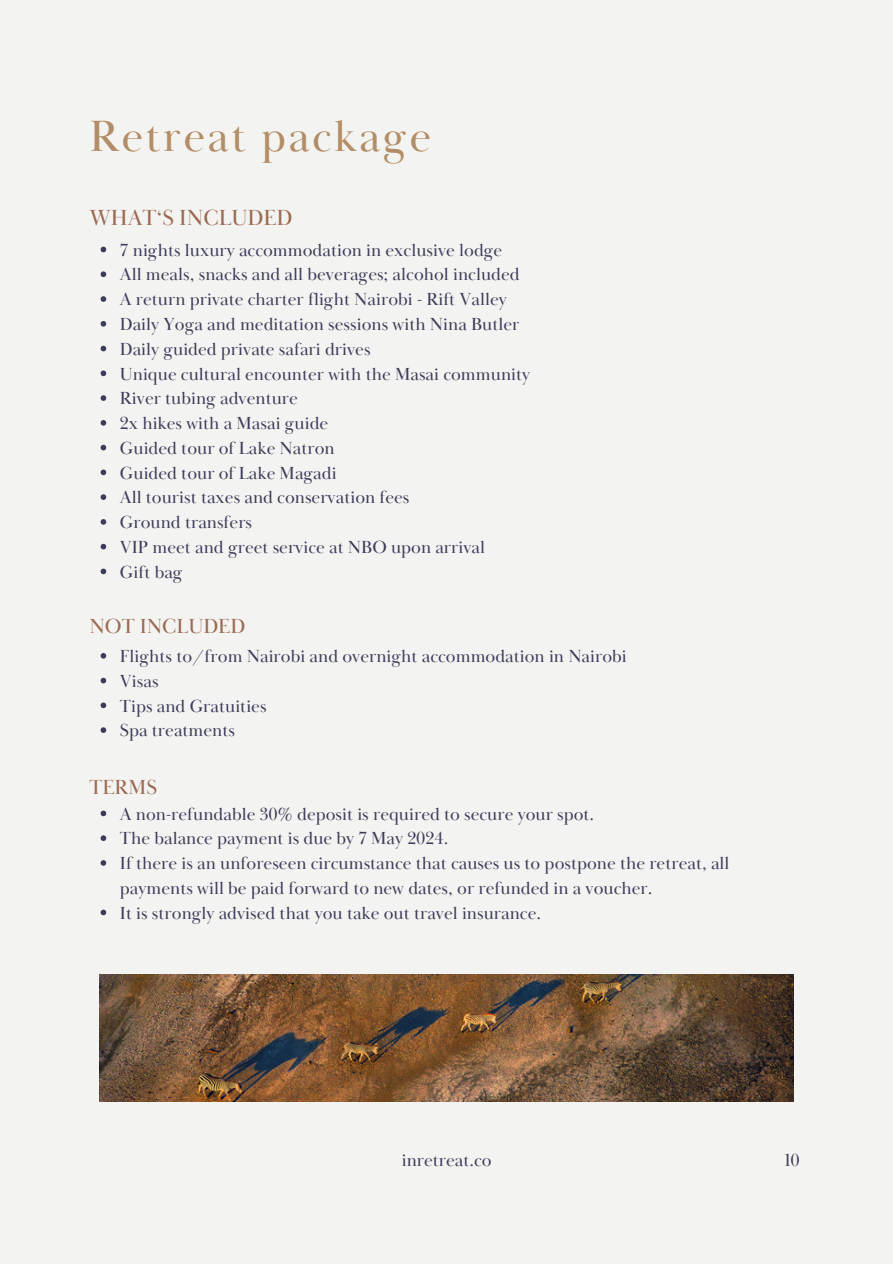
<style>
.page{position:relative;width:893px;height:1264px;background:#fff}
.page>*{position:absolute;margin:0;border:0;box-sizing:border-box;transform-origin:0 0}
.t1{font:45px "Baskerville Display PT";letter-spacing:.05em;color:#b38d65}
.t2{font:22.5px "Baskerville Display PT";color:#9c6950}
.t3{font:21px "Baskerville Display PT";color:#9c6950}
.t4{font:18px/24.8px "Baskerville Display PT";color:#3b3c59}
</style>
<div class="page">
<div style="left:0;top:0;width:892px;height:1263px;background:#f3f3f1"></div>
<svg style="left:101px;top:247px;width:5px;height:5px"></svg>
<svg style="left:101px;top:271px;width:5px;height:6px"></svg>
<svg style="left:101px;top:296px;width:5px;height:6px"></svg>
<svg style="left:101px;top:321px;width:5px;height:5px"></svg>
<svg style="left:101px;top:346px;width:5px;height:5px"></svg>
<svg style="left:101px;top:370px;width:5px;height:6px"></svg>
<svg style="left:101px;top:395px;width:5px;height:6px"></svg>
<svg style="left:101px;top:420px;width:5px;height:5px"></svg>
<svg style="left:101px;top:445px;width:5px;height:5px"></svg>
<svg style="left:101px;top:469px;width:5px;height:6px"></svg>
<svg style="left:101px;top:494px;width:5px;height:6px"></svg>
<svg style="left:101px;top:519px;width:5px;height:5px"></svg>
<svg style="left:101px;top:544px;width:5px;height:5px"></svg>
<svg style="left:101px;top:568px;width:5px;height:6px"></svg>
<svg style="left:101px;top:653px;width:5px;height:5px"></svg>
<svg style="left:101px;top:677px;width:5px;height:6px"></svg>
<svg style="left:101px;top:702px;width:5px;height:6px"></svg>
<svg style="left:101px;top:727px;width:5px;height:6px"></svg>
<svg style="left:101px;top:810px;width:5px;height:6px"></svg>
<svg style="left:101px;top:835px;width:5px;height:6px"></svg>
<svg style="left:101px;top:860px;width:5px;height:5px"></svg>
<svg style="left:101px;top:909px;width:5px;height:6px"></svg>
<img style="left:99px;top:974px;width:694px;height:127px">
<p class="t1" style="left:89px;top:108px;width:343px">Retreat package</p>
<p class="t2" style="left:89px;top:204px;width:205px">WHAT‘S INCLUDED</p>
<p class="t4" style="left:120px;top:238px;width:411px">7 nights luxury accommodation in exclusive lodge<br>All meals, snacks and all beverages; alcohol included A return private charter flight Nairobi - Rift Valley Daily Yoga and meditation sessions with Nina Butler Daily guided private safari drives<br>Unique cultural encounter with the Masai community River tubing adventure<br>2x hikes with a Masai guide<br>Guided tour of Lake Natron<br>Guided tour of Lake Magadi<br>All tourist taxes and conservation fees<br>Ground transfers<br>VIP meet and greet service at NBO upon arrival<br>Gift bag</p>
<p class="t3" style="left:89px;top:613px;width:157px">NOT INCLUDED</p>
<p class="t4" style="left:120px;top:644px;width:508px">Flights to/from Nairobi and overnight accommodation in Nairobi<br>Visas<br>Tips and Gratuities<br>Spa treatments</p>
<p class="t3" style="left:89px;top:774px;width:69px">TERMS</p>
<p class="t4" style="left:120px;top:802px;width:611px">A non-refundable 30% deposit is required to secure your spot.<br>The balance payment is due by 7 May 2024.<br>If there is an unforeseen circumstance that causes us to postpone the retreat, all payments will be paid forward to new dates, or refunded in a voucher.<br>It is strongly advised that you take out travel insurance.</p>
<p class="t4" style="left:401px;top:1148px;width:91px">inretreat.co</p>
<p class="t4" style="left:784px;top:1148px;width:17px">10</p>
</div>
